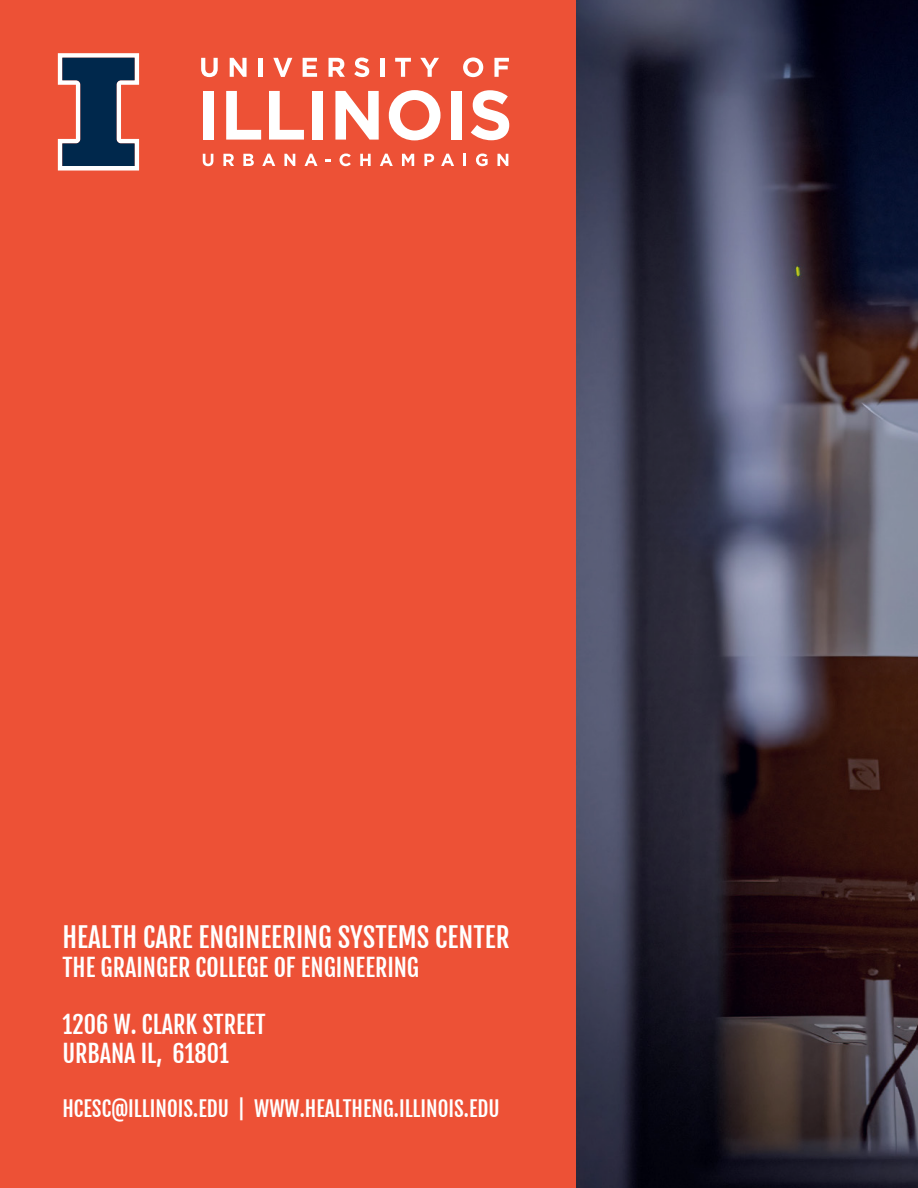
<style>
.page{position:relative;width:918px;height:1188px;background:#fff}
.page>*{position:absolute;margin:0;border:0;box-sizing:border-box;transform-origin:0 0}
.t1{font:27px "Fjalla One";color:#fff}
.t2{font:24px "Fjalla One";color:#fff}
.t3{font:21px "Fjalla One";color:#fff}
</style>
<div class="page">
<svg style="left:575px;top:0;width:343px;height:1188px;background:#3a3544"></svg>
<div style="left:0;top:0;width:575px;height:1188px;background:#ed5136"></div>
<svg style="left:58px;top:53px;width:81px;height:118px"></svg>
<div style="left:203px;top:91px;width:10px;height:49px;background:#fff"></div>
<svg style="left:226px;top:91px;width:35px;height:49px"></svg>
<svg style="left:269px;top:91px;width:35px;height:49px"></svg>
<div style="left:312px;top:91px;width:11px;height:49px;background:#fff"></div>
<svg style="left:335px;top:91px;width:44px;height:49px"></svg>
<svg style="left:389px;top:90px;width:52px;height:50px"></svg>
<div style="left:451px;top:91px;width:11px;height:49px;background:#fff"></div>
<svg style="left:471px;top:90px;width:38px;height:50px"></svg>
<svg style="left:201px;top:58px;width:17px;height:19px"></svg>
<svg style="left:230px;top:58px;width:17px;height:19px"></svg>
<hr style="left:259px;top:58px;width:4px;height:19px;background:#fff">
<svg style="left:273px;top:58px;width:19px;height:19px"></svg>
<svg style="left:303px;top:58px;width:14px;height:19px"></svg>
<svg style="left:329px;top:58px;width:16px;height:19px"></svg>
<svg style="left:354px;top:58px;width:15px;height:19px"></svg>
<hr style="left:381px;top:58px;width:4px;height:19px;background:#fff">
<svg style="left:395px;top:58px;width:16px;height:19px"></svg>
<svg style="left:420px;top:58px;width:19px;height:19px"></svg>
<svg style="left:463px;top:57px;width:20px;height:20px"></svg>
<svg style="left:494px;top:58px;width:15px;height:19px"></svg>
<svg style="left:203px;top:154px;width:10px;height:12px"></svg>
<svg style="left:223px;top:154px;width:11px;height:12px"></svg>
<svg style="left:243px;top:154px;width:11px;height:12px"></svg>
<svg style="left:262px;top:154px;width:13px;height:12px"></svg>
<svg style="left:284px;top:154px;width:11px;height:12px"></svg>
<svg style="left:305px;top:154px;width:13px;height:12px"></svg>
<svg style="left:326px;top:159px;width:5px;height:3px"></svg>
<svg style="left:340px;top:154px;width:11px;height:12px"></svg>
<svg style="left:360px;top:154px;width:11px;height:12px"></svg>
<svg style="left:380px;top:154px;width:13px;height:12px"></svg>
<svg style="left:402px;top:154px;width:12px;height:12px"></svg>
<svg style="left:424px;top:154px;width:10px;height:12px"></svg>
<svg style="left:441px;top:154px;width:13px;height:12px"></svg>
<svg style="left:463px;top:154px;width:3px;height:12px"></svg>
<svg style="left:476px;top:154px;width:12px;height:12px"></svg>
<svg style="left:497px;top:154px;width:11px;height:12px"></svg>
<p class="t1" style="left:62px;top:921px;width:449px">HEALTH CARE ENGINEERING SYSTEMS CENTER</p>
<p class="t2" style="left:62px;top:952px;width:358px">THE GRAINGER COLLEGE OF ENGINEERING</p>
<p class="t2" style="left:62px;top:1010px;width:205px">1206 W. CLARK STREET</p>
<p class="t2" style="left:62px;top:1039px;width:168px">URBANA IL, 61801</p>
<p class="t3" style="left:62px;top:1096px;width:439px">HCESC@ILLINOIS.EDU | WWW.HEALTHENG.ILLINOIS.EDU</p>
</div>
